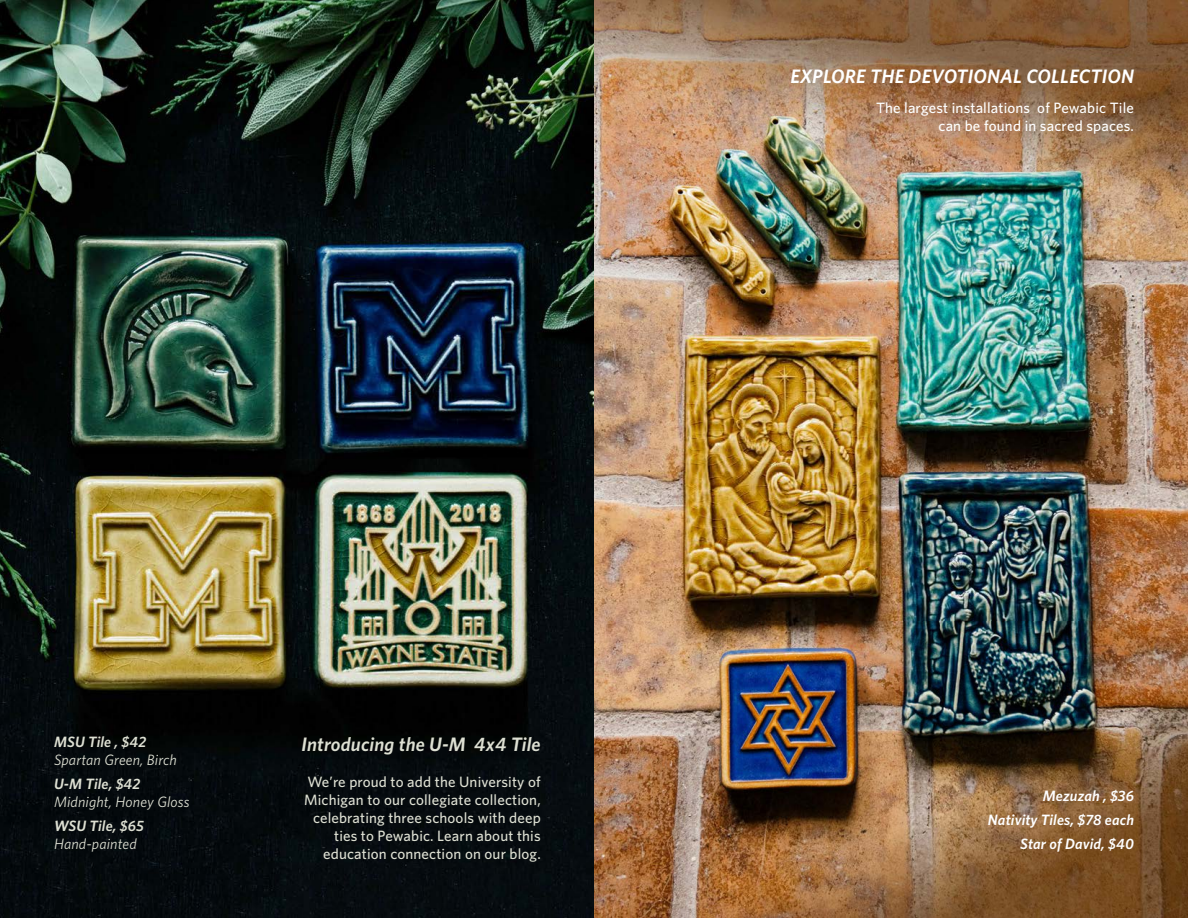
<style>
.page{position:relative;width:1188px;height:918px;background:#fff}
.page>*{position:absolute;margin:0;border:0;box-sizing:border-box;transform-origin:0 0}
.t1{font:italic 600 19.5px "Whitney";letter-spacing:.01em;color:#fff}
.t2{font:italic 600 19.5px "Whitney";letter-spacing:.01em;color:#dee0d3}
.t3{font:500 15px/18px "Whitney";letter-spacing:.01em;color:#dee0d3;text-align:right}
.t4{font:500 15px/18px "Whitney";letter-spacing:.01em;color:#fff;text-align:right}
.t5{font:italic 15px "Whitney";letter-spacing:.01em;color:#dee0d3}
.t6{font:italic 600 15px/24px "Whitney";letter-spacing:.01em;color:#fff;text-align:right}
.t7{font:italic 600 15px "Whitney";letter-spacing:.01em;color:#dee0d3}
</style>
<div class="page">
<img style="left:0;top:0;width:1188px;height:918px">
<img style="left:594px;top:621px;width:594px;height:297px">
<img style="left:594px;top:0;width:594px;height:297px">
<p class="t7" style="left:54px;top:732px;width:94px">MSU Tile , $42</p>
<p class="t5" style="left:54px;top:750px;width:124px">Spartan Green, Birch</p>
<p class="t7" style="left:54px;top:774px;width:88px">U-M Tile, $42</p>
<p class="t5" style="left:54px;top:792px;width:137px">Midnight, Honey Gloss</p>
<p class="t7" style="left:54px;top:816px;width:91px">WSU Tile, $65</p>
<p class="t5" style="left:54px;top:834px;width:84px">Hand-painted</p>
<h1 class="t2" style="left:302px;top:731px;width:241px">Introducing the U-M 4x4 Tile</h1>
<p class="t3" style="left:304px;top:772px;width:238px">We’re proud to add the University of Michigan to our collegiate collection, celebrating three schools with deep ties to Pewabic. Learn about this education connection on our blog.</p>
<h1 class="t1" style="left:790px;top:63px;width:345px">EXPLORE THE DEVOTIONAL COLLECTION</h1>
<p class="t4" style="left:876px;top:99px;width:259px">The largest installations of Pewabic Tile can be found in sacred spaces.</p>
<p class="t6" style="left:988px;top:783px;width:148px">Mezuzah , $36<br>Nativity Tiles, $78 each<br>Star of David, $40</p>
</div>
